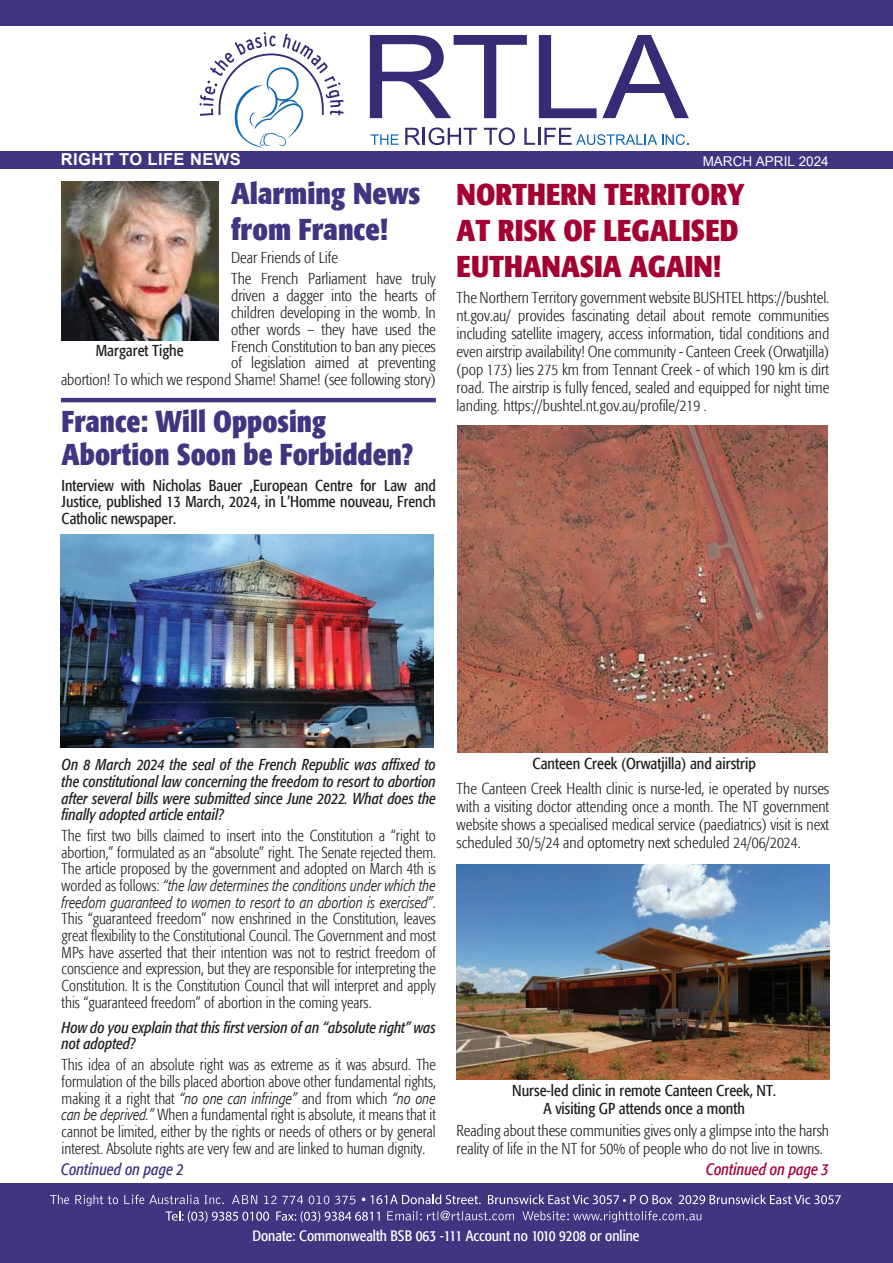
<style>
.page{position:relative;width:893px;height:1263px;background:#fff}
.page>*{position:absolute;margin:0;border:0;box-sizing:border-box;transform-origin:0 0}
.t1{font:700 condensed 30px/36px "Formata";color:#403580}
.t2{font:700 condensed 30px/36px "Formata";color:#a40133}
.t3{font:italic condensed 16.5px "Formata";letter-spacing:.005em;color:#403580;scale:.95 1}
.t4{font:italic condensed 16.5px "Formata";letter-spacing:.005em;color:#a40133;scale:.95 1}
.t5{font:700 16.5px "Arial";letter-spacing:.025em;color:#fff}
.t6{font:300 condensed 15.75px/16.6px "Formata";color:#231f20;text-align:justify;scale:.96 1}
.t7{font:300 condensed 15.75px/18px "Formata";color:#231f20}
.t8{font:italic condensed 15.75px/16.6px "Formata";color:#231f20;text-align:justify;scale:.96 1}
.t9{font:condensed 15.75px/16.8px "Formata";color:#231f20;text-align:justify}
.t10{font:condensed 15px "Formata";color:#fff}
.t11{font:13.5px "Arial";color:#fff}
.s1{font-style:italic}
</style>
<div class="page">
<div style="left:0;top:151px;width:893px;height:17px;background:#403580"></div>
<div style="left:0;top:1183px;width:893px;height:80px;background:#403580"></div>
<svg style="left:50px;top:1194px;width:19px;height:10px"></svg>
<svg style="left:75px;top:1194px;width:43px;height:12px"></svg>
<svg style="left:124px;top:1194px;width:100px;height:10px"></svg>
<svg style="left:232px;top:1195px;width:25px;height:9px"></svg>
<svg style="left:264px;top:1195px;width:39px;height:9px"></svg>
<svg style="left:309px;top:1195px;width:20px;height:9px"></svg>
<svg style="left:335px;top:1195px;width:20px;height:9px"></svg>
<svg style="left:387px;top:1211px;width:127px;height:9px"></svg>
<svg style="left:522px;top:1211px;width:179px;height:11px"></svg>
<svg style="left:362px;top:1194px;width:119px;height:10px"></svg>
<svg style="left:488px;top:1194px;width:184px;height:10px"></svg>
<svg style="left:679px;top:1194px;width:162px;height:10px"></svg>
<svg style="left:166px;top:1211px;width:103px;height:11px"></svg>
<svg style="left:276px;top:1211px;width:104px;height:11px"></svg>
<svg style="left:370px;top:134px;width:29px;height:11px"></svg>
<svg style="left:405px;top:127px;width:72px;height:18px"></svg>
<svg style="left:484px;top:127px;width:31px;height:18px"></svg>
<svg style="left:524px;top:128px;width:164px;height:17px"></svg>
<svg style="left:370px;top:35px;width:157px;height:83px"></svg>
<svg style="left:539px;top:35px;width:150px;height:83px"></svg>
<svg style="left:199px;top:32px;width:145px;height:116px"></svg>
<div style="left:0;top:0;width:893px;height:26px;background:#403580"></div>
<hr style="left:61px;top:398px;width:375px;height:4px;background:#403580">
<img style="left:61px;top:182px;width:157px;height:158px">
<img style="left:458px;top:425px;width:370px;height:327px">
<img style="left:457px;top:865px;width:372px;height:214px">
<img style="left:61px;top:535px;width:372px;height:212px">
<p class="t5" style="left:61px;top:149px;width:181px">RIGHT TO LIFE NEWS</p>
<p class="t11" style="left:703px;top:155px;width:128px">MARCH APRIL 2024</p>
<h1 class="t1" style="left:231px;top:175px;width:191px">Alarming News from France!</h1>
<p class="t7" style="left:231px;top:247px;width:206px;line-height:21.1px">Dear Friends of Life<br>The French Parliament have truly</p>
<p class="t7" style="left:61px;top:287px;width:376px;line-height:16.8px;text-align:right">driven a dagger into the hearts of<br>children developing in the womb. In<br>other words – they have used the<br>French Constitution to ban any pieces<br>of legislation aimed at preventing<br>abortion! To which we respond Shame! Shame! (see following story)</p>
<p class="t9" style="left:96px;top:343px;width:89px">Margaret Tighe</p>
<h1 class="t1" style="left:62px;top:405px;width:353px;line-height:33px">France: Will Opposing<br>Abortion Soon be Forbidden?</h1>
<p class="t9" style="left:62px;top:477px;width:376px">Interview with Nicholas Bauer ,European Centre for Law and Justice, published 13 March, 2024, in L’Homme nouveau, French Catholic newspaper.</p>
<h1 class="t2" style="left:457px;top:176px;width:290px">NORTHERN TERRITORY<br>AT RISK OF LEGALISED<br>EUTHANASIA AGAIN!</h1>
<p class="t7" style="left:457px;top:289px;width:374px;text-align:justify">The Northern Territory government website BUSHTEL https://bushtel. nt.gov.au/ provides fascinating detail about remote communities including satellite imagery, access information, tidal conditions and even airstrip availability! One community - Canteen Creek (Orwatjilla) (pop 173) lies 275 km from Tennant Creek - of which 190 km is dirt road. The airstrip is fully fenced, sealed and equipped for night time landing. https://bushtel.nt.gov.au/profile/219 .</p>
<p class="t8" style="left:62px;top:756px;width:391px">On 8 March 2024 the seal of the French Republic was affixed to the constitutional law concerning the freedom to resort to abortion after several bills were submitted since June 2022. What does the finally adopted article entail?</p>
<p class="t6" style="left:62px;top:827px;width:391px">The first two bills claimed to insert into the Constitution a “right to abortion,” formulated as an “absolute” right. The Senate rejected them.<br>The article proposed by the government and adopted on March 4th is worded as follows: <span class="s1">“the law determines the conditions under which the freedom guaranteed to women to resort to an abortion is exercised”</span>.<br>This “guaranteed freedom” now enshrined in the Constitution, leaves great flexibility to the Constitutional Council. The Government and most MPs have asserted that their intention was not to restrict freedom of conscience and expression, but they are responsible for interpreting the Constitution. It is the Constitution Council that will interpret and apply this “guaranteed freedom” of abortion in the coming years.</p>
<p class="t8" style="left:62px;top:1019px;width:391px">How do you explain that this first version of an “absolute right” was not adopted?</p>
<p class="t6" style="left:62px;top:1057px;width:391px">This idea of an absolute right was as extreme as it was absurd. The formulation of the bills placed abortion above other fundamental rights, making it a right that <span class="s1">“no one can infringe”</span> and from which <span class="s1">“no one can be deprived.”</span> When a fundamental right is absolute, it means that it cannot be limited, either by the rights or needs of others or by general interest. Absolute rights are very few and are linked to human dignity.</p>
<p class="t9" style="left:532px;top:755px;width:225px">Canteen Creek (Orwatjilla) and airstrip</p>
<p class="t7" style="left:457px;top:779px;width:374px;text-align:justify">The Canteen Creek Health clinic is nurse-led, ie operated by nurses with a visiting doctor attending once a month. The NT government website shows a specialised medical service (paediatrics) visit is next scheduled 30/5/24 and optometry next scheduled 24/06/2024.</p>
<p class="t9" style="left:512px;top:1081px;width:266px;line-height:18px;text-align:center">Nurse-led clinic in remote Canteen Creek, NT.<br>A visiting GP attends once a month</p>
<p class="t7" style="left:457px;top:1121px;width:374px">Reading about these communities gives only a glimpse into the harsh reality of life in the NT for 50% of people who do not live in towns.</p>
<p class="t3" style="left:61px;top:1159px;width:131px">Continued on page 2</p>
<p class="t4" style="left:706px;top:1159px;width:131px">Continued on page 3</p>
<p class="t10" style="left:252px;top:1227px;width:389px">Donate: Commonwealth BSB 063 -111 Account no 1010 9208 or online</p>
</div>
